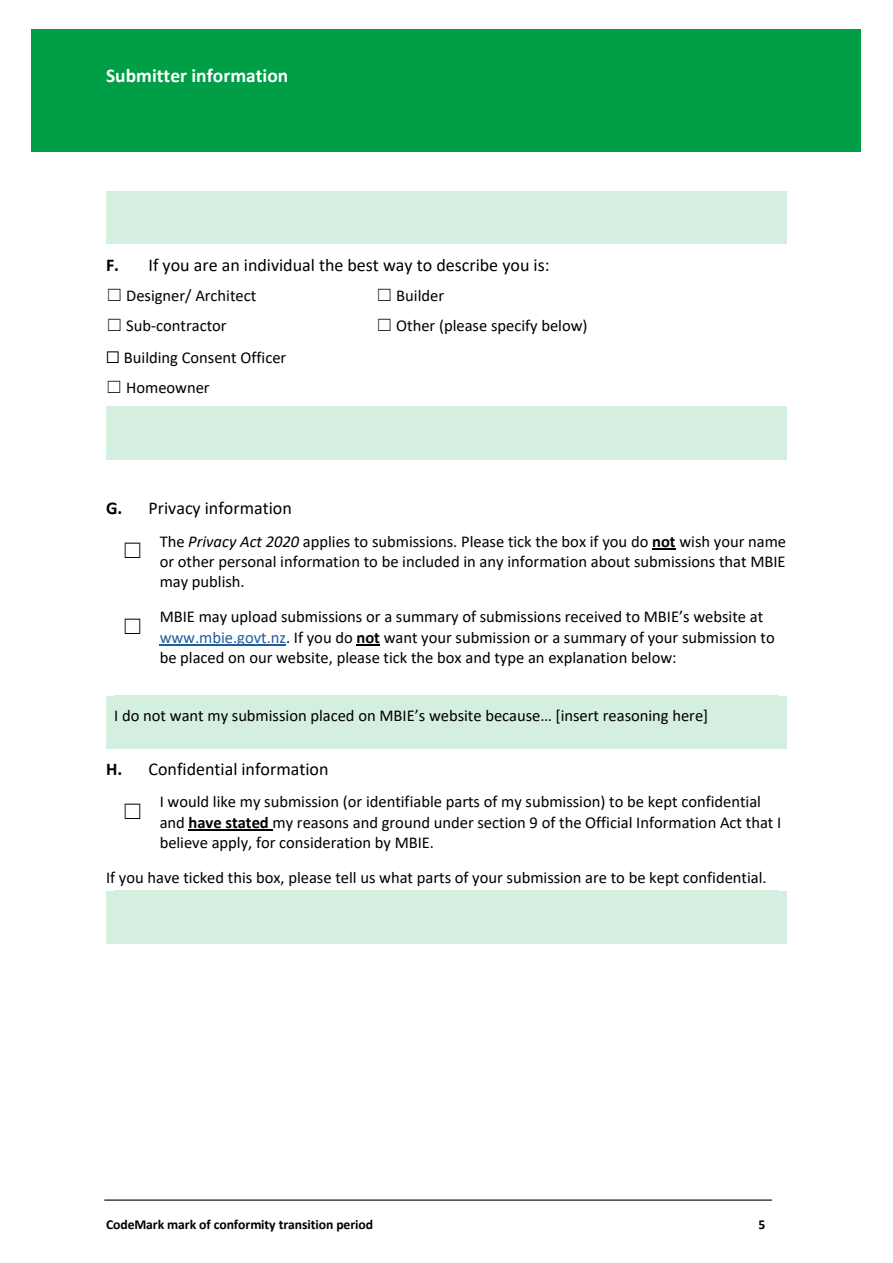
<style>
.page{position:relative;width:893px;height:1263px;background:#fff}
.page>*{position:absolute;margin:0;border:0;box-sizing:border-box;transform-origin:0 0}
.t1{font:20.85px "MS Gothic";color:#000}
.t2{font:700 19.5px "Calibri";color:#fff}
.t3{font:18px "Calibri";color:#000}
.t4{font:16.5px/20.4px "Calibri";color:#000}
.t5{font:700 13.65px "Calibri";letter-spacing:-.005em;color:#000}
.s1{font-weight:700}
.s2{font-family:"MS Gothic"}
.s3{font-style:italic}
.s4{color:#205d9e}
</style>
<div class="page">
<div style="left:32px;top:30px;width:829px;height:122px;background:#009f47"></div>
<hr style="left:104px;top:1199px;width:668px;height:2px;background:#000">
<div style="left:106px;top:191px;width:680px;height:53px;background:#d4efdf"></div>
<div style="left:106px;top:407px;width:680px;height:53px;background:#d4efdf"></div>
<hr style="left:652px;top:548px;width:24px;height:2px;background:#000">
<hr style="left:160px;top:644px;width:126px;height:1px;background:#205d9e">
<svg style="left:357px;top:644px;width:23px;height:1px"></svg>
<div style="left:106px;top:696px;width:680px;height:53px;background:#d4efdf"></div>
<hr style="left:188px;top:830px;width:85px;height:1px;background:#000">
<div style="left:106px;top:890px;width:680px;height:53px;background:#d4efdf"></div>
<p class="t2" style="left:106px;top:63px;width:184px">Submitter information</p>
<p class="t3" style="left:106px;top:253px;width:445px"><span class="s1">F.</span> If you are an individual the best way to describe you is:</p>
<p class="t4" style="left:106px;top:285px;width:152px"><span class="s2">☐</span> Designer/ Architect</p>
<p class="t4" style="left:376px;top:285px;width:70px"><span class="s2">☐</span> Builder</p>
<p class="t4" style="left:106px;top:316px;width:122px"><span class="s2">☐</span> Sub-contractor</p>
<p class="t4" style="left:376px;top:316px;width:213px"><span class="s2">☐</span> Other (please specify below)</p>
<p class="t4" style="left:106px;top:343px;width:182px;line-height:29.8px">☐ Building Consent Officer <span class="s2">☐</span> Homeowner</p>
<p class="t3" style="left:106px;top:497px;width:187px"><span class="s1">G.</span> Privacy information</p>
<p class="t1" style="left:122px;top:540px;width:22px">☐</p>
<p class="t4" style="left:160px;top:531px;width:628px;text-align:justify">The <span class="s3">Privacy Act 2020</span> applies to submissions. Please tick the box if you do <span class="s1">not</span> wish your name or other personal information to be included in any information about submissions that MBIE may publish.</p>
<p class="t1" style="left:122px;top:616px;width:22px">☐</p>
<p class="t4" style="left:160px;top:606px;width:617px">MBIE may upload submissions or a summary of submissions received to MBIE’s website at <span class="s4">www.mbie.govt.nz</span>. If you do <span class="s1">not</span> want your submission or a summary of your submission to be placed on our website, please tick the box and type an explanation below:</p>
<p class="t4" style="left:114px;top:705px;width:596px">I do not want my submission placed on MBIE’s website because… [insert reasoning here]</p>
<p class="t3" style="left:106px;top:758px;width:224px"><span class="s1">H.</span> Confidential information</p>
<p class="t1" style="left:122px;top:801px;width:22px">☐</p>
<p class="t4" style="left:160px;top:791px;width:623px">I would like my submission (or identifiable parts of my submission) to be kept confidential and <span class="s1">have stated</span> my reasons and ground under section 9 of the Official Information Act that I believe apply, for consideration by MBIE.</p>
<p class="t4" style="left:106px;top:867px;width:662px">If you have ticked this box, please tell us what parts of your submission are to be kept confidential.</p>
<p class="t5" style="left:106px;top:1216px;width:269px">CodeMark mark of conformity transition period</p>
<p class="t5" style="left:758px;top:1216px;width:8px">5</p>
</div>
